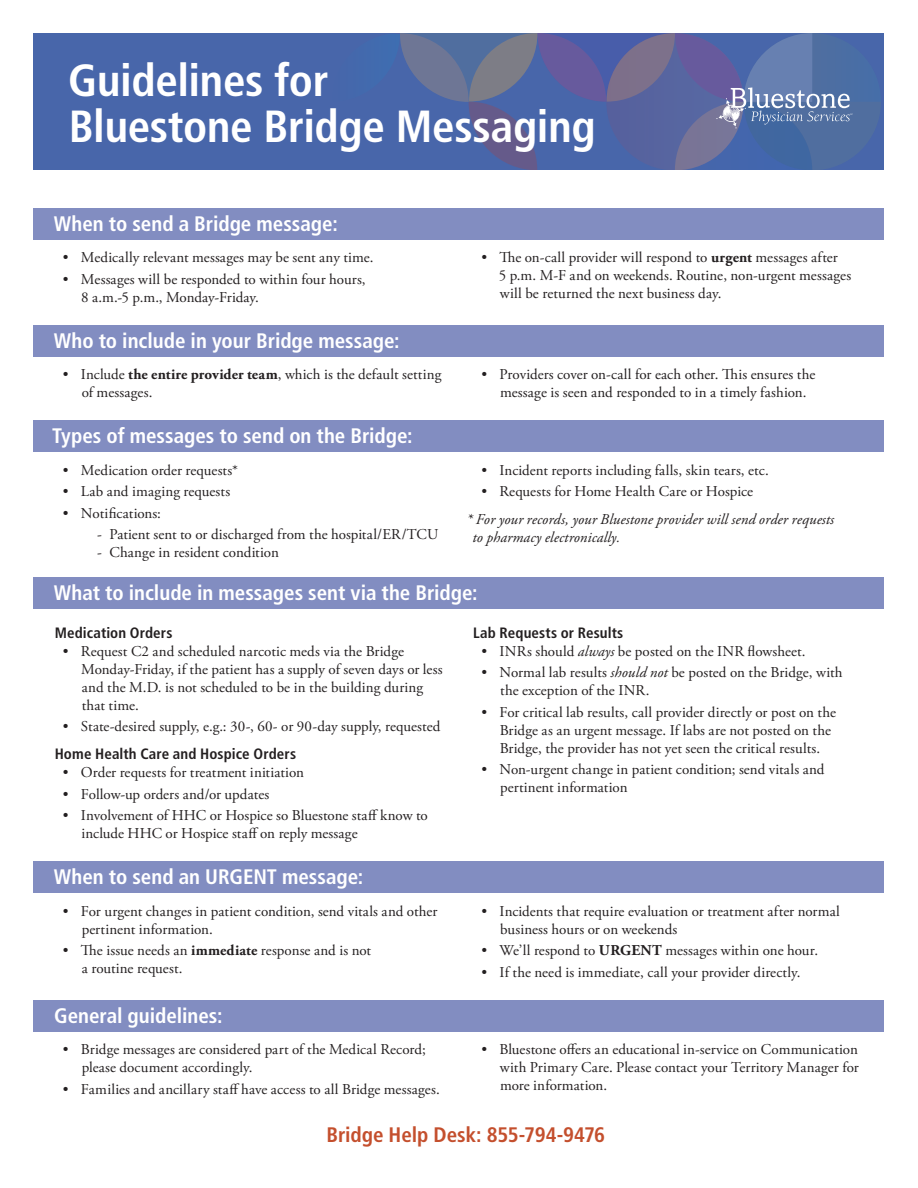
<style>
.page{position:relative;width:918px;height:1188px;background:#fff}
.page>*{position:absolute;margin:0;border:0;box-sizing:border-box;transform-origin:0 0}
.t1{font:700 condensed 45px/46.5px "Frutiger LT Pro";letter-spacing:-.005em;color:#fff}
.t2{font:700 condensed 21px "Frutiger LT Pro";color:#fff}
.t3{font:700 condensed 21px "Frutiger LT Pro";letter-spacing:-.005em;color:#c44f2d}
.t4{font:15px/18px "Adobe Garamond Pro";letter-spacing:.005em;color:#231f20}
.t5{font:italic 15px/18px "Adobe Garamond Pro";letter-spacing:.005em;color:#231f20}
.t6{font:700 condensed 15px "Frutiger LT Pro";letter-spacing:.01em;color:#231f20}
.s1{font-weight:700}
.s2{font-style:italic}
</style>
<div class="page">
<div style="left:34px;top:34px;width:850px;height:136px;background:#4866aa"></div>
<svg style="left:400px;top:34px;width:480px;height:136px"></svg>
<div style="left:34px;top:208px;width:850px;height:31px;background:#828dc1"></div>
<div style="left:34px;top:325px;width:850px;height:31px;background:#828dc1"></div>
<div style="left:34px;top:421px;width:850px;height:31px;background:#828dc1"></div>
<div style="left:34px;top:577px;width:850px;height:31px;background:#828dc1"></div>
<div style="left:34px;top:862px;width:850px;height:31px;background:#828dc1"></div>
<div style="left:34px;top:1000px;width:850px;height:31px;background:#828dc1"></div>
<h1 class="t1" style="left:68px;top:57px;width:529px">Guidelines for<br>Bluestone Bridge Messaging</h1>
<h2 class="t2" style="left:54px;top:211px;width:285px">When to send a Bridge message:</h2>
<p class="t4" style="left:63px;top:249px;width:312px">• Medically relevant messages may be sent any time.</p>
<p class="t4" style="left:81px;top:270px;width:286px;text-indent:-18px">• Messages will be responded to within four hours,<br>8 a.m.-5 p.m., Monday-Friday.</p>
<p class="t4" style="left:499px;top:249px;width:354px;text-indent:-17px">• The on-call provider will respond to <span class="s1">urgent</span> messages after<br>5 p.m. M-F and on weekends. Routine, non-urgent messages will be returned the next business day.</p>
<h2 class="t2" style="left:54px;top:328px;width:347px">Who to include in your Bridge message:</h2>
<p class="t4" style="left:82px;top:366px;width:361px;text-indent:-19px">• Include <span class="s1">the entire provider team</span>, which is the default setting of messages.</p>
<p class="t4" style="left:500px;top:366px;width:317px;text-indent:-19px">• Providers cover on-call for each other. This ensures the message is seen and responded to in a timely fashion.</p>
<h2 class="t2" style="left:52px;top:424px;width:362px">Types of messages to send on the Bridge:</h2>
<p class="t4" style="left:63px;top:462px;width:177px">• Medication order requests*</p>
<p class="t4" style="left:63px;top:483px;width:169px">• Lab and imaging requests</p>
<p class="t4" style="left:63px;top:504px;width:100px">• Notifications:</p>
<p class="t4" style="left:97px;top:526px;width:343px">- Patient sent to or discharged from the hospital/ER/TCU</p>
<p class="t4" style="left:97px;top:544px;width:183px">- Change in resident condition</p>
<p class="t4" style="left:481px;top:462px;width:289px">• Incident reports including falls, skin tears, etc.</p>
<p class="t4" style="left:481px;top:483px;width:273px">• Requests for Home Health Care or Hospice</p>
<p class="t5" style="left:473px;top:511px;width:363px;text-indent:-6px">* For your records, your Bluestone provider will send order requests to pharmacy electronically.</p>
<h2 class="t2" style="left:54px;top:580px;width:425px">What to include in messages sent via the Bridge:</h2>
<p class="t6" style="left:55px;top:624px;width:119px">Medication Orders</p>
<p class="t4" style="left:81px;top:643px;width:363px;text-indent:-18px">• Request C2 and scheduled narcotic meds via the Bridge Monday-Friday, if the patient has a supply of seven days or less and the M.D. is not scheduled to be in the building during that time.</p>
<p class="t4" style="left:63px;top:718px;width:379px">• State-desired supply, e.g.: 30-, 60- or 90-day supply, requested</p>
<p class="t6" style="left:55px;top:745px;width:243px">Home Health Care and Hospice Orders</p>
<p class="t4" style="left:63px;top:764px;width:243px">• Order requests for treatment initiation</p>
<p class="t4" style="left:63px;top:786px;width:208px">• Follow-up orders and/or updates</p>
<p class="t4" style="left:81px;top:807px;width:348px;text-indent:-19px">• Involvement of HHC or Hospice so Bluestone staff know to include HHC or Hospice staff on reply message</p>
<p class="t6" style="left:473px;top:624px;width:152px">Lab Requests or Results</p>
<p class="t4" style="left:481px;top:643px;width:326px">• INRs should <span class="s2">always</span> be posted on the INR flowsheet.</p>
<p class="t4" style="left:500px;top:664px;width:344px;text-indent:-19px">• Normal lab results <span class="s2">should not</span> be posted on the Bridge, with the exception of the INR.</p>
<p class="t4" style="left:500px;top:703px;width:338px;text-indent:-18px">• For critical lab results, call provider directly or post on the<br>Bridge as an urgent message. If labs are not posted on the<br>Bridge, the provider has not yet seen the critical results.</p>
<p class="t4" style="left:500px;top:761px;width:326px;text-indent:-19px">• Non-urgent change in patient condition; send vitals and pertinent information</p>
<h2 class="t2" style="left:54px;top:865px;width:311px">When to send an URGENT message:</h2>
<p class="t4" style="left:82px;top:903px;width:357px;text-indent:-19px">• For urgent changes in patient condition, send vitals and other pertinent information.</p>
<p class="t4" style="left:82px;top:942px;width:291px;text-indent:-19px">• The issue needs an <span class="s1">immediate</span> response and is not a routine request.</p>
<p class="t4" style="left:500px;top:903px;width:341px;text-indent:-19px">• Incidents that require evaluation or treatment after normal business hours or on weekends</p>
<p class="t4" style="left:481px;top:942px;width:338px">• We’ll respond to <span class="s1">URGENT</span> messages within one hour.</p>
<p class="t4" style="left:481px;top:963px;width:321px">• If the need is immediate, call your provider directly.</p>
<h2 class="t2" style="left:54px;top:1003px;width:170px">General guidelines:</h2>
<p class="t4" style="left:82px;top:1041px;width:346px;text-indent:-19px">• Bridge messages are considered part of the Medical Record; please document accordingly.</p>
<p class="t4" style="left:63px;top:1080px;width:378px">• Families and ancillary staff have access to all Bridge messages.</p>
<p class="t4" style="left:500px;top:1041px;width:360px;text-align:justify;text-indent:-18px">• Bluestone offers an educational in-service on Communication with Primary Care. Please contact your Territory Manager for more information.</p>
<h2 class="t3" style="left:326px;top:1122px;width:280px">Bridge Help Desk: 855-794-9476</h2>
</div>
